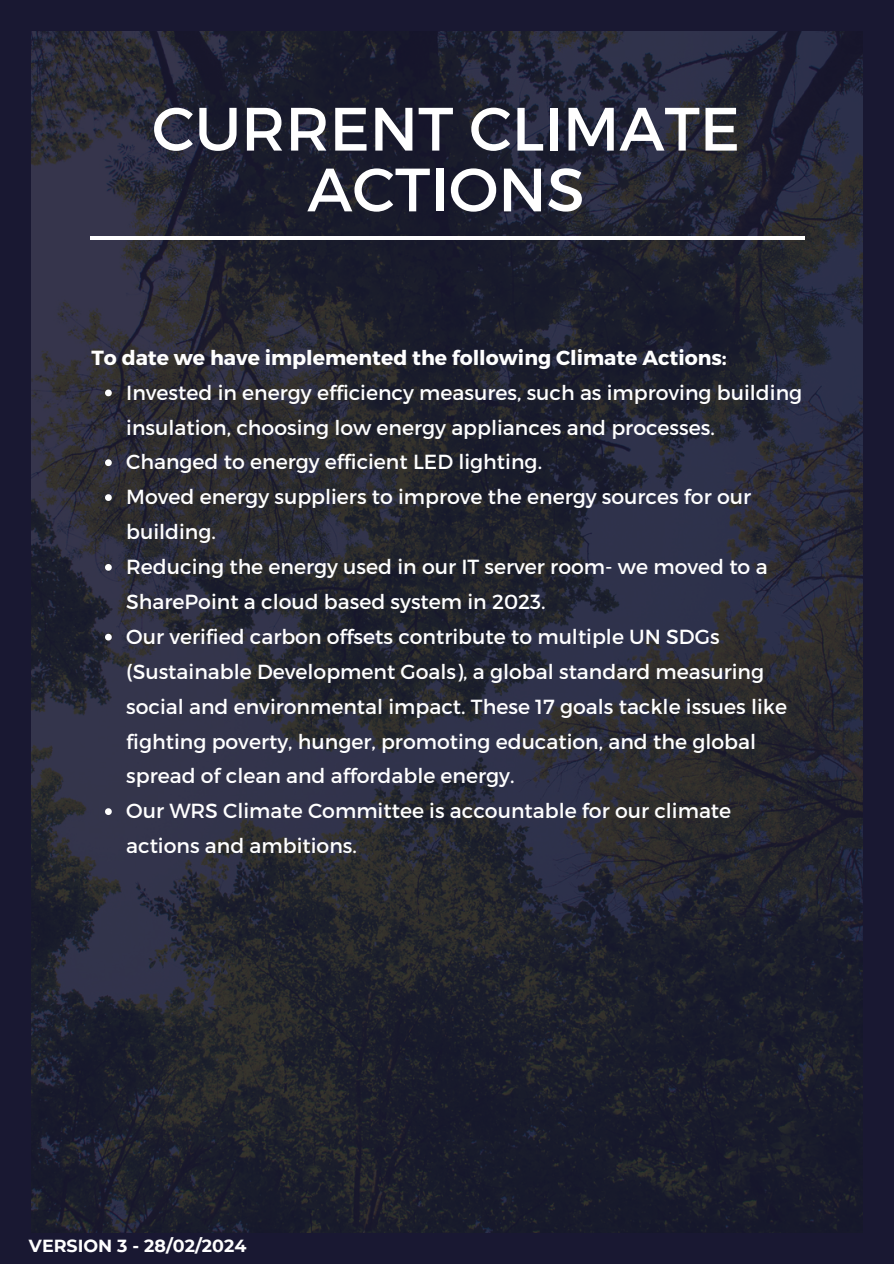
<style>
.page{position:relative;width:894px;height:1264px;background:#fff}
.page>*{position:absolute;margin:0;border:0;box-sizing:border-box;transform-origin:0 0}
.t1{font:61.05px/60.8px "Montserrat";color:#fff;text-align:center}
.t2{font:20.4px/34.8px "Montserrat";color:#fff}
.t3{font:700 20.4px "Montserrat";color:#fff}
.t4{font:700 17.4px "Montserrat";color:#fff}
</style>
<div class="page">
<div style="left:0;top:0;width:893px;height:1263px;background:#191832"></div>
<img style="left:31px;top:32px;width:831px;height:1200px">
<hr style="left:90px;top:236px;width:714px;height:4px;background:#fff">
<svg style="left:105px;top:389px;width:7px;height:7px"></svg>
<svg style="left:105px;top:459px;width:7px;height:7px"></svg>
<svg style="left:105px;top:494px;width:7px;height:7px"></svg>
<svg style="left:105px;top:564px;width:7px;height:6px"></svg>
<svg style="left:105px;top:633px;width:7px;height:7px"></svg>
<svg style="left:105px;top:808px;width:7px;height:7px"></svg>
<h1 class="t1" style="left:152px;top:95px;width:589px">CURRENT CLIMATE<br>ACTIONS</h1>
<h2 class="t3" style="left:91px;top:344px;width:636px">To date we have implemented the following Climate Actions:</h2>
<p class="t2" style="left:126px;top:374px;width:677px">Invested in energy efficiency measures, such as improving building insulation, choosing low energy appliances and processes.</p>
<p class="t2" style="left:126px;top:444px;width:417px">Changed to energy efficient LED lighting.</p>
<p class="t2" style="left:126px;top:478px;width:626px">Moved energy suppliers to improve the energy sources for our building.</p>
<p class="t2" style="left:126px;top:548px;width:642px">Reducing the energy used in our IT server room- we moved to a<br>SharePoint a cloud based system in 2023.</p>
<p class="t2" style="left:126px;top:618px;width:662px">Our verified carbon offsets contribute to multiple UN SDGs (Sustainable Development Goals), a global standard measuring social and environmental impact. These 17 goals tackle issues like fighting poverty, hunger, promoting education, and the global spread of clean and affordable energy.</p>
<p class="t2" style="left:126px;top:792px;width:606px">Our WRS Climate Committee is accountable for our climate actions and ambitions.</p>
<p class="t4" style="left:29px;top:1235px;width:219px">VERSION 3 - 28/02/2024</p>
</div>
